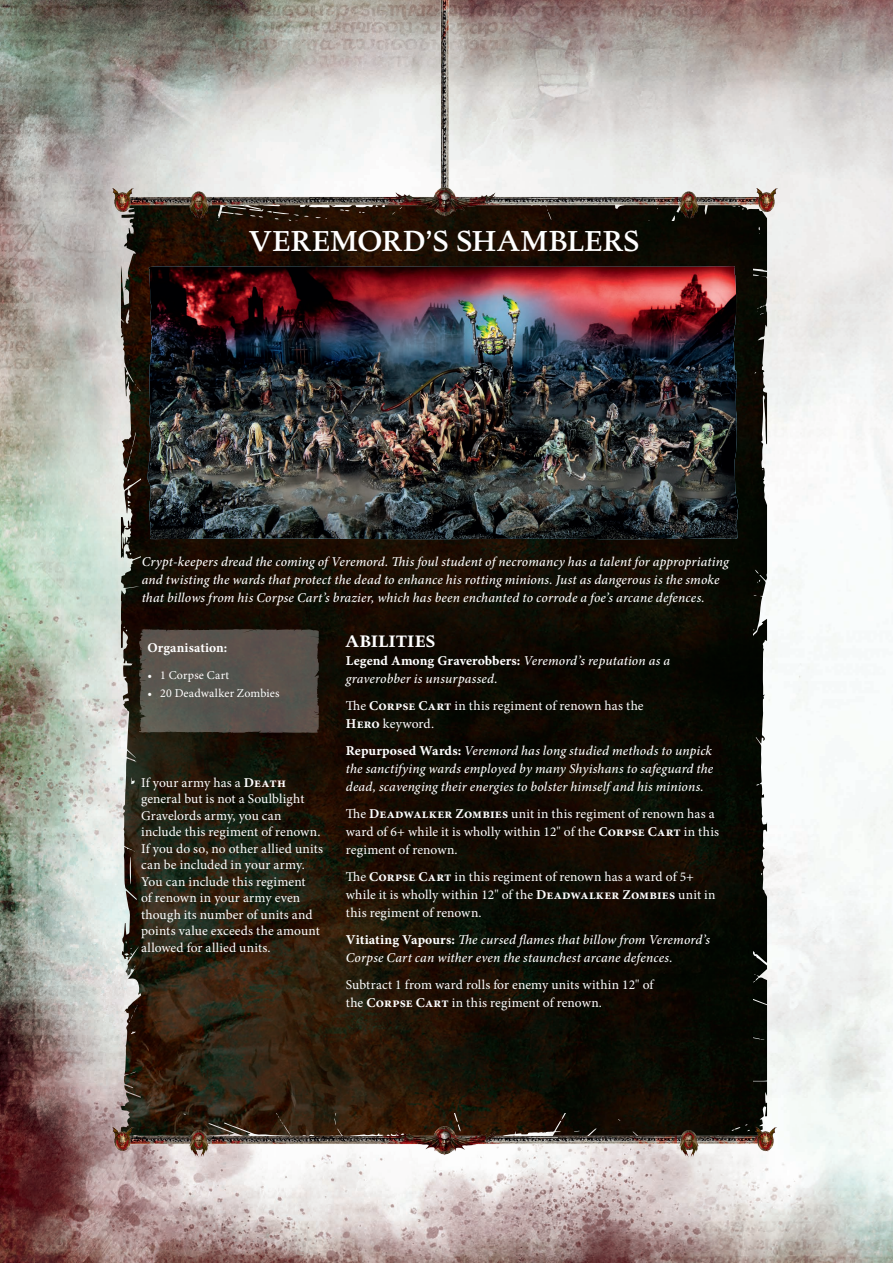
<style>
.page{position:relative;width:893px;height:1263px;background:#fff}
.page>*{position:absolute;margin:0;border:0;box-sizing:border-box;transform-origin:0 0}
.t1{font:500 30px "Figural Std";letter-spacing:.005em;color:#fff}
.t2{font:700 17.25px "Figural Std";letter-spacing:.015em;color:#fff}
.t3{font:13.5px/16.5px "Minion Pro";letter-spacing:.005em;color:#fff}
.t4{font:italic 500 13.5px/18px "Minion Pro";letter-spacing:.01em;color:#fff}
.t5{font:13.5px "Minion Pro Bold Capt";letter-spacing:.005em;color:#fff}
.t6{font:700 13.5px "Minion Pro";color:#fff}
.t7{font:12px "Minion Pro";letter-spacing:.015em;color:#fff}
.s1{font-weight:700}
.s2{font-family:"Minion Pro";font-weight:500;font-style:italic}
.s3{font-weight:500;font-style:italic}
.s4{font-weight:700;font-style:normal}
.s5{font-weight:400;font-style:normal}
.s6{font-family:"Minion Pro Bold Capt";font-weight:400;font-style:normal}
</style>
<div class="page">
<img style="left:0;top:0;width:893px;height:1263px">
<img style="left:429px;top:0;width:36px;height:185px">
<img style="left:142px;top:221px;width:610px;height:891px">
<svg style="left:139px;top:629px;width:180px;height:104px;background:#57524b"></svg>
<img style="left:147px;top:266px;width:592px;height:273px">
<img style="left:211px;top:185px;width:467px;height:36px">
<img style="left:103px;top:185px;width:108px;height:36px">
<img style="left:678px;top:185px;width:109px;height:36px">
<img style="left:109px;top:184px;width:28px;height:36px">
<img style="left:753px;top:184px;width:28px;height:36px">
<img style="left:186px;top:184px;width:28px;height:36px">
<img style="left:676px;top:184px;width:28px;height:36px">
<img style="left:211px;top:1124px;width:466px;height:36px">
<img style="left:103px;top:1124px;width:108px;height:36px">
<img style="left:677px;top:1124px;width:109px;height:36px">
<img style="left:109px;top:1123px;width:28px;height:36px">
<img style="left:752px;top:1123px;width:28px;height:36px">
<img style="left:186px;top:1123px;width:28px;height:36px">
<img style="left:676px;top:1123px;width:28px;height:36px">
<h1 class="t1" style="left:249px;top:223px;width:392px">VEREMORD’S SHAMBLERS</h1>
<p class="t4" style="left:142px;top:553px;width:588px">Crypt-keepers dread the coming of Veremord. This foul student of necromancy has a talent for appropriating and twisting the wards that protect the dead to enhance his rotting minions. Just as dangerous is the smoke that billows from his Corpse Cart’s brazier, which has been enchanted to corrode a foe’s arcane defences.</p>
<p class="t6" style="left:147px;top:638px;width:81px">Organisation:</p>
<p class="t7" style="left:147px;top:667px;width:83px">• 1 Corpse Cart</p>
<p class="t7" style="left:147px;top:685px;width:134px">• 20 Deadwalker Zombies</p>
<p class="t3" style="left:141px;top:774px;width:184px">If your army has a <span class="s1">Death </span>general but is not a Soulblight<br>Gravelords army, you can include this regiment of renown.<br>If you do so, no other allied units can be included in your army.<br>You can include this regiment<br>of renown in your army even though its number of units and points value exceeds the amount allowed for allied units.</p>
<p class="t2" style="left:346px;top:631px;width:91px">ABILITIES</p>
<p class="t5" style="left:346px;top:651px;width:326px">Legend Among Graverobbers: <span class="s2">Veremord’s reputation as a</span></p>
<p class="t3" style="left:346px;top:665px;width:299px;line-height:27px"><span class="s3">graverobber is unsurpassed.<br></span>The <span class="s1">Corpse Cart</span> in this regiment of renown has the</p>
<p class="t4" style="left:346px;top:710px;width:368px;line-height:27px"><span class="s4">Hero</span> <span class="s5">keyword.<br></span><span class="s6">Repurposed Wards:</span> Veremord has long studied methods to unpick</p>
<p class="t4" style="left:346px;top:760px;width:369px">the sanctifying wards employed by many Shyishans to safeguard the dead, scavenging their energies to bolster himself and his minions.</p>
<p class="t3" style="left:346px;top:805px;width:375px;line-height:18px">The <span class="s1">Deadwalker Zombies</span> unit in this regiment of renown has a ward of 6+ while it is wholly within 12" of the <span class="s1">Corpse Cart</span> in this regiment of renown.</p>
<p class="t3" style="left:346px;top:868px;width:371px;line-height:18px">The <span class="s1">Corpse Cart</span> in this regiment of renown has a ward of 5+ while it is wholly within 12" of the <span class="s1">Deadwalker Zombies</span> unit in this regiment of renown.</p>
<p class="t4" style="left:346px;top:931px;width:366px"><span class="s6">Vitiating Vapours:</span> The cursed flames that billow from Veremord’s<br>Corpse Cart can wither even the staunchest arcane defences.</p>
<p class="t3" style="left:346px;top:976px;width:309px;line-height:18px">Subtract 1 from ward rolls for enemy units within 12" of the <span class="s1">Corpse Cart</span> in this regiment of renown.</p>
</div>
